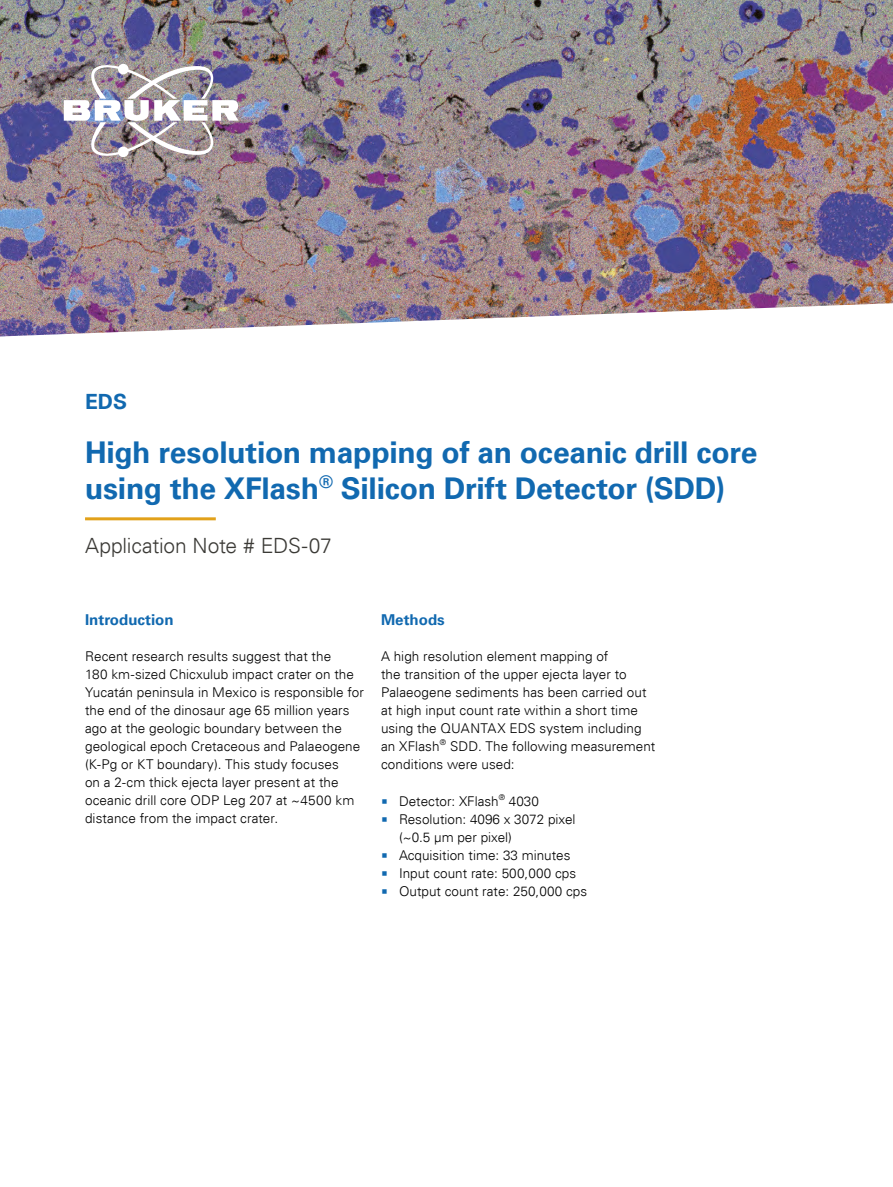
<style>
.page{position:relative;width:893px;height:1187px;background:#fff}
.page>*{position:absolute;margin:0;border:0;box-sizing:border-box;transform-origin:0 0}
.t1{font:700 30px/36px "Univers LT Std";letter-spacing:-.01em;color:#1169b0}
.t2{font:300 21px "Univers LT Std";letter-spacing:-.01em;color:#3b3a36}
.t3{font:700 21px "Univers LT Std";color:#1169b0}
.t4{font:700 15px "Univers LT Std";color:#1169b0}
.t5{font:300 13.5px/18px "Univers LT Std";letter-spacing:.005em;color:#000}
</style>
<div class="page">
<img style="left:0;top:0;width:893px;height:336px">
<hr style="left:85px;top:517px;width:131px;height:3px;background:#e2a11a">
<img style="left:64px;top:64px;width:175px;height:93px">
<h2 class="t3" style="left:85px;top:389px;width:44px">EDS</h2>
<h1 class="t1" style="left:85px;top:435px;width:674px">High resolution mapping of an oceanic drill core using the XFlash<sup>®</sup> Silicon Drift Detector (SDD)</h1>
<h2 class="t2" style="left:85px;top:533px;width:248px">Application Note # EDS-07</h2>
<p class="t4" style="left:85px;top:611px;width:90px">Introduction</p>
<p class="t5" style="left:85px;top:647px;width:280px">Recent research results suggest that the<br>180 km-sized Chicxulub impact crater on the Yucatán peninsula in Mexico is responsible for the end of the dinosaur age 65 million years ago at the geologic boundary between the geological epoch Cretaceous and Palaeogene (K-Pg or KT boundary). This study focuses<br>on a 2-cm thick ejecta layer present at the oceanic drill core ODP Leg 207 at ~4500 km distance from the impact crater.</p>
<p class="t4" style="left:381px;top:611px;width:65px">Methods</p>
<p class="t5" style="left:381px;top:647px;width:276px">A high resolution element mapping of<br>the transition of the upper ejecta layer to Palaeogene sediments has been carried out at high input count rate within a short time using the QUANTAX EDS system including an XFlash<sup>®</sup> SDD. The following measurement conditions were used:</p>
<p class="t5" style="left:399px;top:791px;width:190px">Detector: XFlash<sup>®</sup> 4030<br>Resolution: 4096 x 3072 pixel (~0.5 μm per pixel)<br>Acquisition time: 33 minutes<br>Input count rate: 500,000 cps<br>Output count rate: 250,000 cps</p>
</div>
